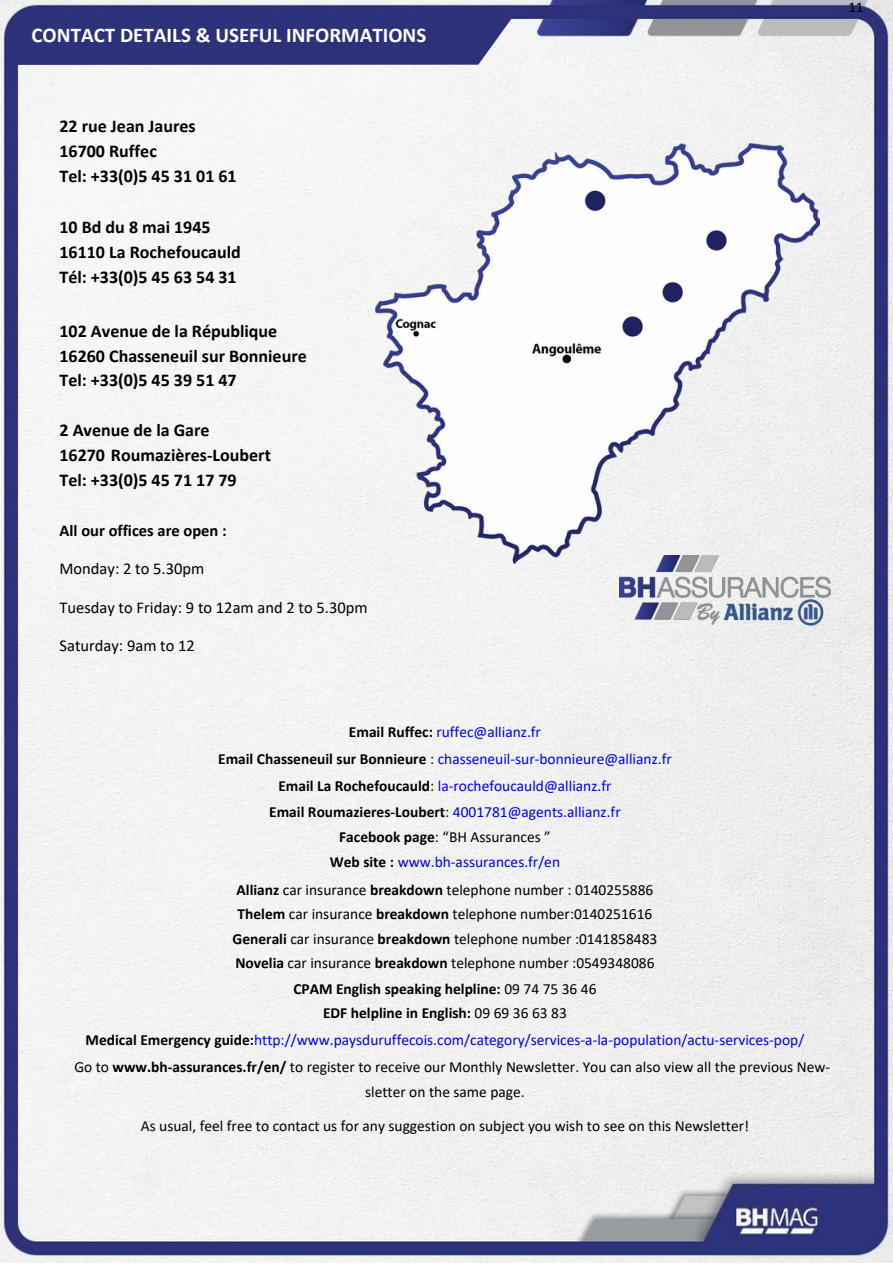
<style>
.page{position:relative;width:893px;height:1264px;background:#fff}
.page>*{position:absolute;margin:0;border:0;box-sizing:border-box;transform-origin:0 0}
.t1{font:700 21px "Calibri";color:#fff}
.t2{font:700 18px/24.8px "Calibri";color:#000}
.t3{font:16.5px "Calibri";color:#000}
.t4{font:700 16.5px "Calibri";color:#000}
.t5{font:15.45px/24.6px "Calibri";color:#000;text-align:center}
.t6{font:15.45px/27.3px "Calibri";color:#00f;text-align:center}
.t7{font:15px "Calibri";color:#000}
.s1{font-weight:700;color:#000}
.s2{color:#000}
.s3{font-weight:700}
</style>
<div class="page">
<img style="left:0;top:0;width:892px;height:1262px">
<div style="left:12px;top:13px;width:503px;height:52px;background:#2c327a"></div>
<img style="left:376px;top:143px;width:443px;height:420px">
<img style="left:620px;top:555px;width:210px;height:70px">
<h1 class="t1" style="left:32px;top:27px;width:396px">CONTACT DETAILS &amp; USEFUL INFORMATIONS</h1>
<p class="t7" style="left:848px;top:1px;width:17px">11</p>
<p class="t2" style="left:59px;top:115px;width:179px">22 rue Jean Jaures<br>16700 Ruffec<br>Tel: +33(0)5 45 31 01 61</p>
<p class="t2" style="left:59px;top:216px;width:183px">10 Bd du 8 mai 1945<br>16110 La Rochefoucauld<br>Tél: +33(0)5 45 63 54 31</p>
<p class="t2" style="left:59px;top:320px;width:249px">102 Avenue de la République<br>16260 Chasseneuil sur Bonnieure<br>Tel: +33(0)5 45 39 51 47</p>
<p class="t2" style="left:59px;top:419px;width:213px">2 Avenue de la Gare<br>16270 Roumazières-Loubert<br>Tel: +33(0)5 45 71 17 79</p>
<p class="t4" style="left:59px;top:524px;width:169px">All our offices are open :</p>
<p class="t3" style="left:59px;top:562px;width:146px">Monday: 2 to 5.30pm</p>
<p class="t3" style="left:59px;top:600px;width:309px">Tuesday to Friday: 9 to 12am and 2 to 5.30pm</p>
<p class="t3" style="left:59px;top:638px;width:137px">Saturday: 9am to 12</p>
<p class="t6" style="left:218px;top:719px;width:455px"><span class="s1">Email Ruffec:</span> ruffec@allianz.fr<br><span class="s1">Email Chasseneuil sur Bonnieure</span> <span class="s2">:</span> chasseneuil-sur-bonnieure@allianz.fr<br><span class="s1">Email La Rochefoucauld</span><span class="s2">:</span> la-rochefoucauld@allianz.fr</p>
<p class="t6" style="left:269px;top:800px;width:353px;line-height:25.2px"><span class="s1">Email Roumazieres-Loubert</span><span class="s2">:</span> 4001781@agents.allianz.fr<br><span class="s1">Facebook page</span><span class="s2">: “BH Assurances ”<br></span><span class="s1">Web site :</span> www.bh-assurances.fr/en</p>
<p class="t5" style="left:232px;top:878px;width:426px"><span class="s3">Allianz</span> car insurance <span class="s3">breakdown</span> telephone number : 0140255886<br><span class="s3">Thelem</span> car insurance <span class="s3">breakdown</span> telephone number:0140251616<br><span class="s3">Generali</span> car insurance <span class="s3">breakdown</span> telephone number :0141858483<br><span class="s3">Novelia</span> car insurance <span class="s3">breakdown</span> telephone number :0549348086<br><span class="s3">CPAM English speaking helpline:</span> 09 74 75 36 46<br><span class="s3">EDF helpline in English:</span> 09 69 36 63 83</p>
<p class="t6" style="left:86px;top:1027px;width:720px"><span class="s1">Medical Emergency guide:</span>http://www.paysduruffecois.com/category/services-a-la-population/actu-services-pop/</p>
<p class="t5" style="left:74px;top:1055px;width:757px">Go to <span class="s3">www.bh-assurances.fr/en/</span> to register to receive our Monthly Newsletter. You can also view all the previous New-</p>
<p class="t5" style="left:365px;top:1080px;width:161px">sletter on the same page.</p>
<p class="t5" style="left:141px;top:1114px;width:609px">As usual, feel free to contact us for any suggestion on subject you wish to see on this Newsletter!</p>
</div>
